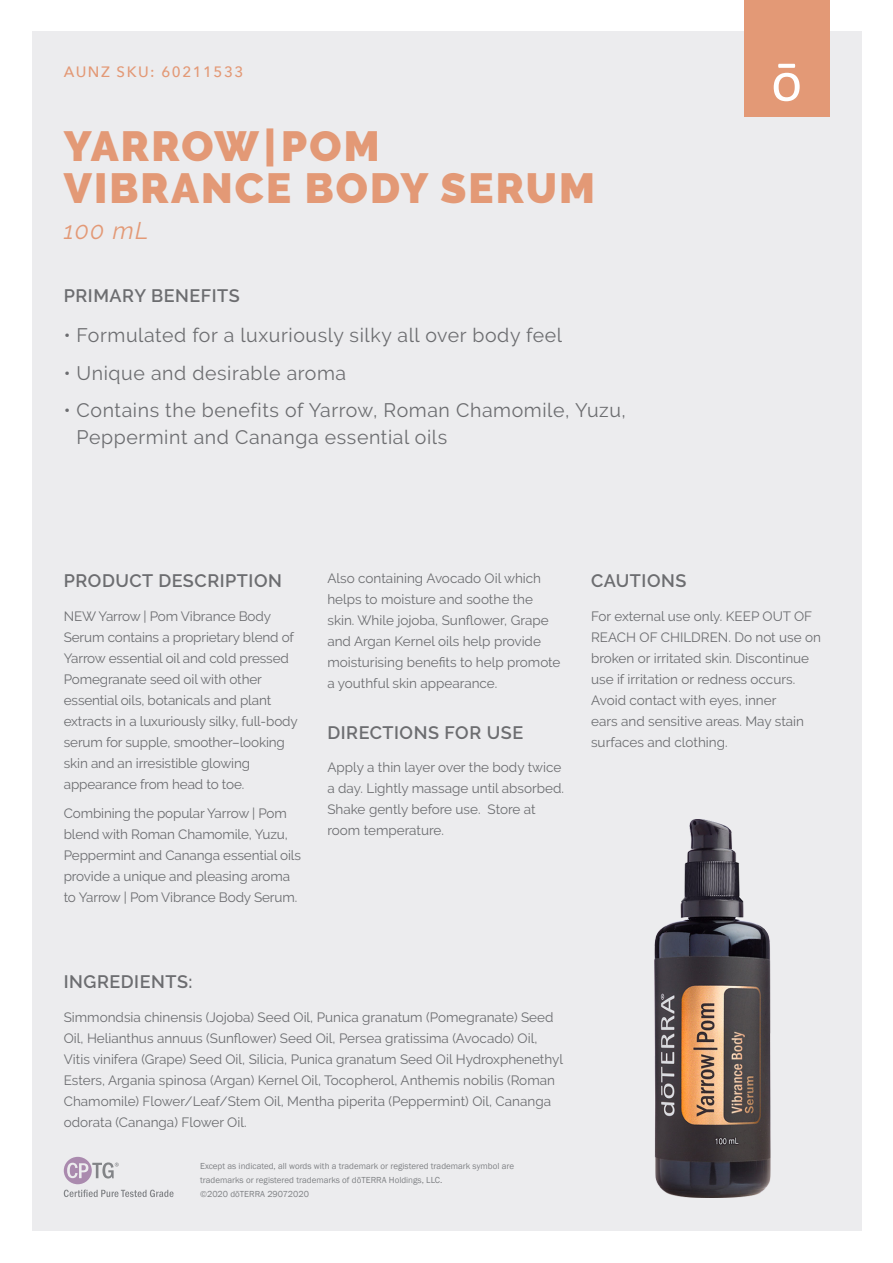
<style>
.page{position:relative;width:893px;height:1263px;background:#fff}
.page>*{position:absolute;margin:0;border:0;box-sizing:border-box;transform-origin:0 0}
.Product_Name{font:900 42px/42px "Raleway";letter-spacing:.05em;color:#e39976}
.Botanical_Name{font:italic 24px "Raleway";color:#e39976}
.t1{font:19.5px/27px "Raleway";letter-spacing:.03em;color:#6c6d70}
.SUB_HEADER{font:600 18px "Raleway";letter-spacing:.03em;color:#6c6d70}
.Tag_details{font:500 15px "Avenir Next";letter-spacing:.1em;color:#e39976}
.description{font:13.5px/21px "Raleway";color:#6c6d70}
.t2{font:9px/14.1px "Franklin Gothic";color:#808285}
</style>
<div class="page">
<div style="left:32px;top:32px;width:829px;height:1199px;background:#ececee"></div>
<div style="left:744px;top:0;width:85px;height:116px;background:#e39976"></div>
<svg style="left:774px;top:64px;width:26px;height:37px"></svg>
<img style="left:654px;top:819px;width:117px;height:378px">
<svg style="left:64px;top:1157px;width:110px;height:40px"></svg>
<p class="Tag_details" style="left:64px;top:59px;width:181px">AUNZ SKU: 60211533</p>
<p class="Product_Name" style="left:64px;top:125px;width:533px">YARROW|POM<br>VIBRANCE BODY SERUM</p>
<p class="Botanical_Name" style="left:64px;top:216px;width:86px">100 mL</p>
<p class="SUB_HEADER" style="left:64px;top:285px;width:178px">PRIMARY BENEFITS</p>
<p class="t1" style="left:64px;top:321px;width:500px">• Formulated for a luxuriously silky all over body feel</p>
<p class="t1" style="left:64px;top:359px;width:284px">• Unique and desirable aroma</p>
<p class="t1" style="left:77px;top:397px;width:551px;text-indent:-13px">• Contains the benefits of Yarrow, Roman Chamomile, Yuzu,<br>Peppermint and Cananga essential oils</p>
<p class="SUB_HEADER" style="left:64px;top:570px;width:220px">PRODUCT DESCRIPTION</p>
<p class="description" style="left:64px;top:605px;width:236px">NEW Yarrow | Pom Vibrance Body Serum contains a proprietary blend of Yarrow essential oil and cold pressed Pomegranate seed oil with other essential oils, botanicals and plant extracts in a luxuriously silky, full-body serum for supple, smoother–looking skin and an irresistible glowing appearance from head to toe.</p>
<p class="description" style="left:64px;top:803px;width:239px">Combining the popular Yarrow | Pom blend with Roman Chamomile, Yuzu, Peppermint and Cananga essential oils provide a unique and pleasing aroma to Yarrow | Pom Vibrance Body Serum.</p>
<p class="description" style="left:327px;top:567px;width:235px">Also containing Avocado Oil which helps to moisture and soothe the skin. While jojoba, Sunflower, Grape and Argan Kernel oils help provide moisturising benefits to help promote a youthful skin appearance.</p>
<p class="SUB_HEADER" style="left:327px;top:722px;width:197px">DIRECTIONS FOR USE</p>
<p class="description" style="left:327px;top:757px;width:238px">Apply a thin layer over the body twice a day. Lightly massage until absorbed.<br>Shake gently before use. Store at room temperature.</p>
<p class="SUB_HEADER" style="left:64px;top:971px;width:130px">INGREDIENTS:</p>
<p class="description" style="left:64px;top:1006px;width:501px">Simmondsia chinensis (Jojoba) Seed Oil, Punica granatum (Pomegranate) Seed Oil, Helianthus annuus (Sunflower) Seed Oil, Persea gratissima (Avocado) Oil, Vitis vinifera (Grape) Seed Oil, Silicia, Punica granatum Seed Oil Hydroxphenethyl Esters, Argania spinosa (Argan) Kernel Oil, Tocopherol, Anthemis nobilis (Roman Chamomile) Flower/Leaf/Stem Oil, Mentha piperita (Peppermint) Oil, Cananga odorata (Cananga) Flower Oil.</p>
<p class="t2" style="left:200px;top:1159px;width:315px">Except as indicated, all words with a trademark or registered trademark symbol are trademarks or registered trademarks of dōTERRA Holdings, LLC.<br>©2020 dōTERRA 29072020</p>
<p class="SUB_HEADER" style="left:591px;top:570px;width:97px">CAUTIONS</p>
<p class="description" style="left:591px;top:605px;width:232px">For external use only. KEEP OUT OF<br>REACH OF CHILDREN. Do not use on broken or irritated skin. Discontinue use if irritation or redness occurs.<br>Avoid contact with eyes, inner<br>ears and sensitive areas. May stain surfaces and clothing.</p>
</div>
